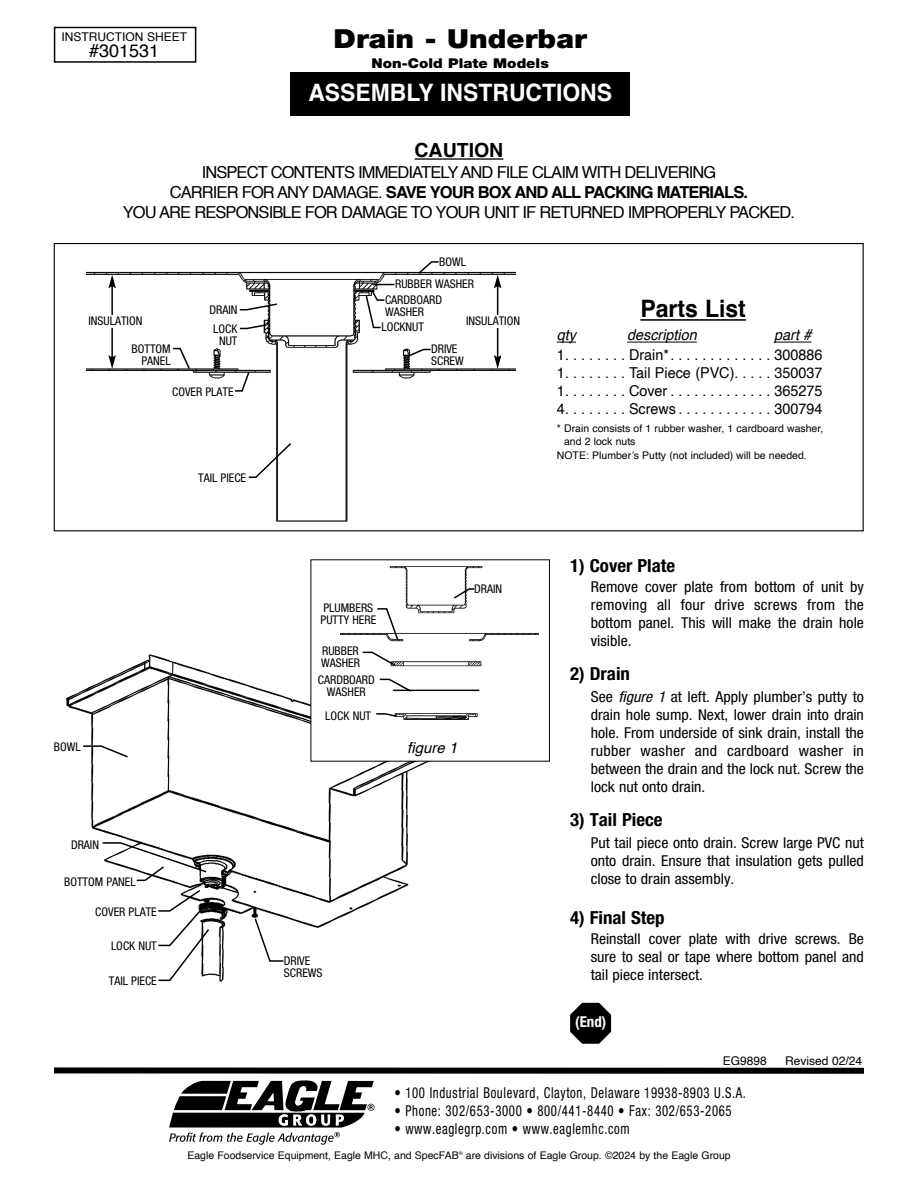
<style>
.page{position:relative;width:918px;height:1188px;background:#fff}
.page>*{position:absolute;margin:0;border:0;box-sizing:border-box;transform-origin:0 0}
.t1{font:900 26.25px "Helvetica Neue LT Pro";color:#000;scale:1.1 1}
.t2{font:700 24px "Helvetica";color:#fff;scale:.95 1}
.t3{font:700 24px "Helvetica";color:#000;scale:.96 1}
.t4{font:700 19.5px "Helvetica";color:#000}
.t5{font:700 condensed 18px "Helvetica Neue LT Pro";color:#000;scale:1.05 1}
.t6{font:18px "Helvetica";color:#000}
.t7{font:16.5px/19.8px "Helvetica";letter-spacing:-.055em;color:#000;text-align:center}
.t8{font:condensed 15px/18px "Helvetica Neue LT Pro";color:#000;text-align:justify;scale:1.06 1}
.t9{font:condensed 15px "Helvetica Neue LT Pro";letter-spacing:.05em;color:#000;scale:.85 1}
.t10{font:15px "Helvetica";color:#000;scale:.96 1}
.t11{font:italic 15px "Helvetica";color:#000;scale:.96 1}
.t12{font:italic 15px "Helvetica";color:#000}
.t13{font:700 condensed 15px "Helvetica Neue LT Pro";color:#fff}
.t14{font:900 13.5px "Helvetica Neue LT Pro";color:#000;scale:1.1 1}
.t15{font:condensed 12px/12px "Helvetica Neue LT Pro";color:#000}
.t16{font:12px "Helvetica";color:#000}
.t17{font:10.5px/12.6px "Helvetica";color:#000}
.s1{font-weight:700}
.s2{color:#0d0d0d}
.s3{font-style:italic}
</style>
<div class="page">
<div style="left:291px;top:73px;width:339px;height:43px;background:#000"></div>
<img style="left:87px;top:271px;width:428px;height:251px">
<hr style="left:415px;top:158px;width:88px;height:2px;background:#000">
<hr style="left:640px;top:319px;width:106px;height:2px;background:#000">
<svg style="left:557px;top:342px;width:19px;height:1px"></svg>
<hr style="left:627px;top:342px;width:70px;height:1px;background:#000">
<hr style="left:774px;top:342px;width:37px;height:1px;background:#000">
<img style="left:66px;top:653px;width:362px;height:329px">
<svg style="left:570px;top:1003px;width:41px;height:41px"></svg>
<svg style="left:82px;top:745px;width:48px;height:14px"></svg>
<svg style="left:157px;top:888px;width:54px;height:94px"></svg>
<svg style="left:253px;top:917px;width:32px;height:46px"></svg>
<svg style="left:101px;top:841px;width:107px;height:41px"></svg>
<svg style="left:417px;top:261px;width:23px;height:14px"></svg>
<svg style="left:405px;top:348px;width:27px;height:10px"></svg>
<svg style="left:364px;top:283px;width:32px;height:46px"></svg>
<svg style="left:247px;top:441px;width:46px;height:38px"></svg>
<svg style="left:238px;top:323px;width:30px;height:7px"></svg>
<svg style="left:233px;top:370px;width:18px;height:22px"></svg>
<svg style="left:238px;top:302px;width:41px;height:9px"></svg>
<svg style="left:172px;top:347px;width:19px;height:24px"></svg>
<hr style="left:111px;top:286px;width:2px;height:72px;background:#000">
<svg style="left:108px;top:275px;width:8px;height:13px"></svg>
<svg style="left:108px;top:355px;width:8px;height:14px"></svg>
<div style="left:88px;top:315px;width:65px;height:13px;background:#fff"></div>
<hr style="left:497px;top:286px;width:1px;height:72px;background:#000">
<svg style="left:494px;top:275px;width:7px;height:13px"></svg>
<svg style="left:494px;top:355px;width:7px;height:14px"></svg>
<div style="left:466px;top:315px;width:64px;height:13px;background:#fff"></div>
<div style="left:311px;top:560px;width:238px;height:201px;background:#fff"></div>
<img style="left:341px;top:566px;width:197px;height:154px">
<svg style="left:376px;top:607px;width:24px;height:35px"></svg>
<svg style="left:452px;top:587px;width:24px;height:13px"></svg>
<svg style="left:361px;top:651px;width:36px;height:16px"></svg>
<svg style="left:378px;top:678px;width:35px;height:15px"></svg>
<svg style="left:375px;top:712px;width:23px;height:6px"></svg>
<svg style="left:169px;top:1080px;width:206px;height:65px"></svg>
<div style="left:54px;top:1067px;width:810px;height:7px;background:#000"></div>
<div style="left:54px;top:27px;width:142px;height:36px;border:2px solid #000"></div>
<p class="t16" style="left:61px;top:31px;width:127px">INSTRUCTION SHEET</p>
<p class="t6" style="left:89px;top:43px;width:72px">#301531</p>
<h1 class="t1" style="left:334px;top:24px;width:232px">Drain - Underbar</h1>
<p class="t14" style="left:372px;top:55px;width:163px">Non-Cold Plate Models</p>
<h2 class="t2" style="left:308px;top:83px;width:321px">ASSEMBLY INSTRUCTIONS</h2>
<h3 class="t4" style="left:415px;top:142px;width:90px">CAUTION</h3>
<p class="t7" style="left:123px;top:164px;width:674px">INSPECT CONTENTS IMMEDIATELY AND FILE CLAIM WITH DELIVERING<br>CARRIER FOR ANY DAMAGE. <span class="s1">SAVE YOUR BOX AND ALL PACKING MATERIALS.<br></span>YOU ARE RESPONSIBLE FOR DAMAGE TO YOUR UNIT IF RETURNED IMPROPERLY PACKED.</p>
<p class="t15" style="left:439px;top:257px;width:28px">BOWL</p>
<p class="t15" style="left:395px;top:279px;width:80px">RUBBER WASHER</p>
<p class="t15" style="left:385px;top:295px;width:58px">CARDBOARD<br>WASHER</p>
<p class="t15" style="left:381px;top:322px;width:44px">LOCKNUT</p>
<p class="t15" style="left:209px;top:305px;width:30px">DRAIN</p>
<p class="t15" style="left:88px;top:316px;width:56px">INSULATION</p>
<p class="t15" style="left:466px;top:316px;width:56px">INSULATION</p>
<p class="t15" style="left:213px;top:324px;width:26px;text-align:center">LOCK<br>NUT</p>
<p class="t15" style="left:132px;top:344px;width:41px;text-align:right">BOTTOM<br>PANEL</p>
<p class="t15" style="left:431px;top:344px;width:34px">DRIVE<br>SCREW</p>
<p class="t15" style="left:172px;top:387px;width:63px">COVER PLATE</p>
<p class="t15" style="left:54px;top:742px;width:28px">BOWL</p>
<p class="t15" style="left:71px;top:840px;width:30px">DRAIN</p>
<p class="t15" style="left:64px;top:877px;width:73px">BOTTOM PANEL</p>
<p class="t15" style="left:95px;top:906px;width:63px">COVER PLATE</p>
<p class="t15" style="left:111px;top:941px;width:47px">LOCK NUT</p>
<p class="t15" style="left:109px;top:975px;width:50px">TAIL PIECE</p>
<p class="t15" style="left:198px;top:472px;width:50px">TAIL PIECE</p>
<p class="t15" style="left:321px;top:603px;width:57px">PLUMBERS<br>PUTTY HERE</p>
<p class="t15" style="left:321px;top:646px;width:40px">RUBBER<br>WASHER</p>
<p class="t15" style="left:318px;top:675px;width:58px;text-align:center">CARDBOARD<br>WASHER</p>
<p class="t15" style="left:325px;top:711px;width:47px">LOCK NUT</p>
<p class="t15" style="left:474px;top:584px;width:30px">DRAIN</p>
<p class="t12" style="left:407px;top:742px;width:52px">figure 1</p>
<p class="t15" style="left:284px;top:956px;width:40px">DRIVE<br>SCREWS</p>
<h2 class="t3" style="left:640px;top:299px;width:111px">Parts List</h2>
<p class="t10" style="left:557px;top:348px;width:278px">1. . . . . . . . Drain*. . . . . . . . . . . . . 300886</p>
<p class="t10" style="left:557px;top:366px;width:278px">1. . . . . . . . Tail Piece (PVC). . . . . <span class="s2">3</span>50037</p>
<p class="t10" style="left:557px;top:384px;width:278px">1. . . . . . . . Cover . . . . . . . . . . . . . 365275</p>
<p class="t10" style="left:557px;top:402px;width:278px">4. . . . . . . . Screws . . . . . . . . . . . . 300794</p>
<p class="t11" style="left:557px;top:329px;width:21px">qty</p>
<p class="t11" style="left:627px;top:329px;width:74px">description</p>
<p class="t11" style="left:774px;top:329px;width:40px">part #</p>
<p class="t17" style="left:564px;top:423px;width:261px;text-indent:-7px">* Drain consists of 1 rubber washer, 1 cardboard washer, and 2 lock nuts</p>
<p class="t17" style="left:557px;top:450px;width:251px">NOTE: Plumber’s Putty (not included) will be needed.</p>
<p class="t5" style="left:570px;top:556px;width:102px">1) Cover Plate</p>
<p class="t8" style="left:591px;top:579px;width:259px">Remove cover plate from bottom of unit by removing all four drive screws from the bottom panel. This will make the drain hole visible.</p>
<p class="t5" style="left:570px;top:664px;width:59px">2) Drain</p>
<p class="t8" style="left:591px;top:689px;width:259px">See <span class="s3">figure 1</span> at left. Apply plumber’s putty to drain hole sump. Next, lower drain into drain hole. From underside of sink drain, install the rubber washer and cardboard washer in between the drain and the lock nut. Screw the lock nut onto drain.</p>
<p class="t5" style="left:570px;top:810px;width:90px">3) Tail Piece</p>
<p class="t8" style="left:591px;top:835px;width:259px">Put tail piece onto drain. Screw large PVC nut onto drain. Ensure that insulation gets pulled close to drain assembly.</p>
<p class="t5" style="left:570px;top:907px;width:92px">4) Final Step</p>
<p class="t8" style="left:591px;top:931px;width:259px">Reinstall cover plate with drive screws. Be sure to seal or tape where bottom panel and tail piece intersect.</p>
<p class="t13" style="left:575px;top:1013px;width:33px">(End)</p>
<p class="t16" style="left:723px;top:1056px;width:46px">EG9898</p>
<p class="t16" style="left:785px;top:1056px;width:79px">Revised 02/24</p>
<p class="t9" style="left:394px;top:1087px;width:415px">• 100 Industrial Boulevard, Clayton, Delaware 19938-8903 U.S.A.</p>
<p class="t9" style="left:394px;top:1105px;width:398px">• Phone: 302/653-3000 • 800/441-8440 • Fax: 302/653-2065</p>
<p class="t9" style="left:394px;top:1123px;width:278px">• www.eaglegrp.com • www.eaglemhc.com</p>
<p class="t17" style="left:187px;top:1150px;width:545px">Eagle Foodservice Equipment, Eagle MHC, and SpecFAB<sup>®</sup> are divisions of Eagle Group. ©2024 by the Eagle Group</p>
</div>
